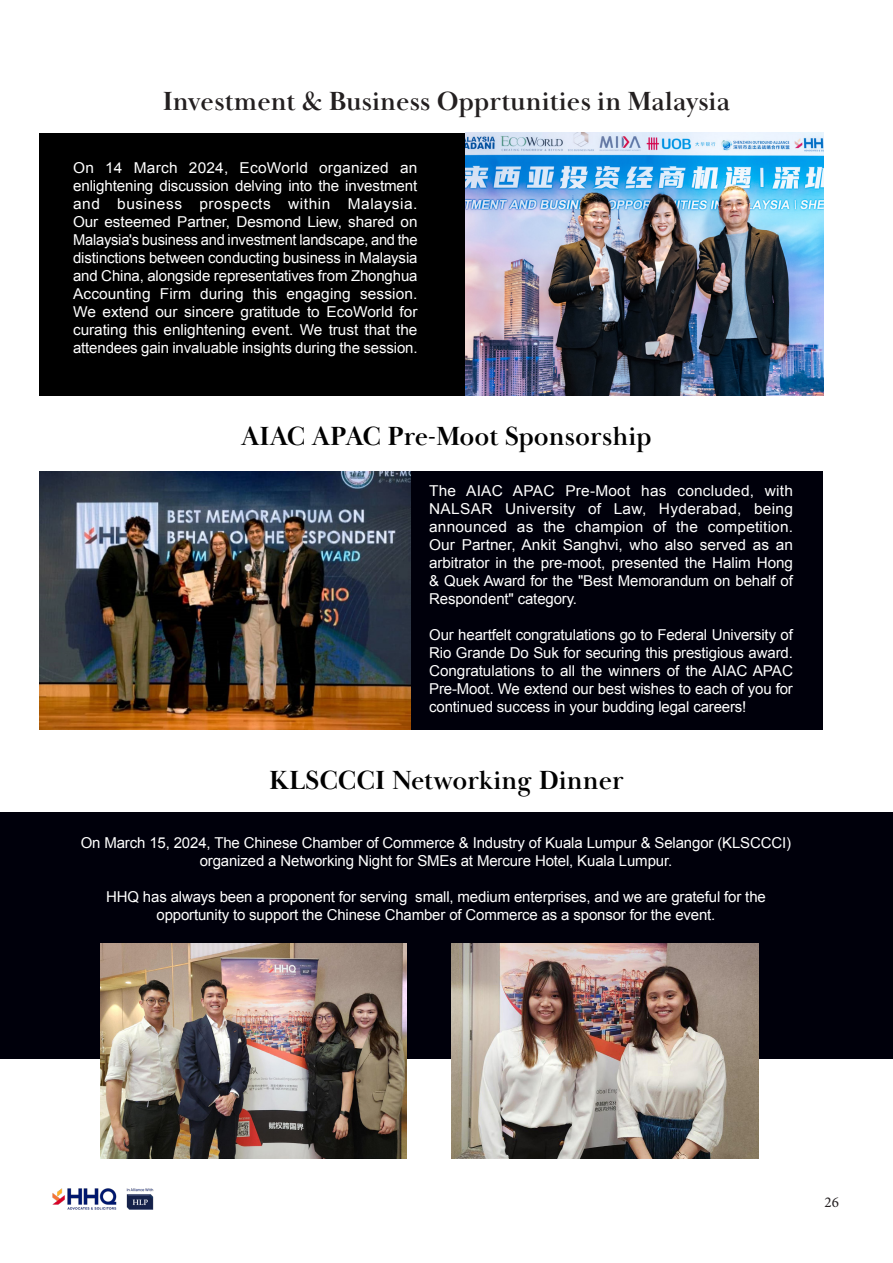
<style>
.page{position:relative;width:893px;height:1263px;background:#fff}
.page>*{position:absolute;margin:0;border:0;box-sizing:border-box;transform-origin:0 0}
.t1{font:700 27px "Baskerville Display PT";color:#000}
.t2{font:700 27px "Baskerville Display PT";color:#231f20}
.t3{font:15px/18px "Arial";letter-spacing:-.01em;color:#fff;text-align:justify}
.t4{font:15px "Minion Pro";color:#231f20}
</style>
<div class="page">
<img style="left:52px;top:1188px;width:102px;height:22px">
<div style="left:39px;top:133px;width:426px;height:262px;background:#000"></div>
<div style="left:410px;top:471px;width:413px;height:259px;background:#00000b"></div>
<img style="left:465px;top:133px;width:358px;height:262px">
<img style="left:39px;top:471px;width:371px;height:259px">
<div style="left:0;top:812px;width:893px;height:246px;background:#00000b"></div>
<img style="left:100px;top:943px;width:306px;height:215px">
<img style="left:452px;top:943px;width:306px;height:215px">
<p class="t2" style="left:163px;top:85px;width:569px">Investment &amp; Business Opprtunities in Malaysia</p>
<p class="t3" style="left:73px;top:158px;width:346px">On 14 March 2024, EcoWorld organized an enlightening discussion delving into the investment and business prospects within Malaysia.<br>Our esteemed Partner, Desmond Liew, shared on Malaysia's business and investment landscape, and the distinctions between conducting business in Malaysia and China, alongside representatives from Zhonghua Accounting Firm during this engaging session.<br>We extend our sincere gratitude to EcoWorld for curating this enlightening event. We trust that the attendees gain invaluable insights during the session.</p>
<p class="t1" style="left:241px;top:420px;width:412px">AIAC APAC Pre-Moot Sponsorship</p>
<p class="t3" style="left:429px;top:482px;width:365px">The AIAC APAC Pre-Moot has concluded, with NALSAR University of Law, Hyderabad, being announced as the champion of the competition.<br>Our Partner, Ankit Sanghvi, who also served as an arbitrator in the pre-moot, presented the Halim Hong &amp; Quek Award for the "Best Memorandum on behalf of Respondent" category.</p>
<p class="t3" style="left:429px;top:626px;width:365px">Our heartfelt congratulations go to Federal University of Rio Grande Do Suk for securing this prestigious award.<br>Congratulations to all the winners of the AIAC APAC Pre-Moot. We extend our best wishes to each of you for continued success in your budding legal careers!</p>
<p class="t1" style="left:269px;top:764px;width:356px">KLSCCCI Networking Dinner</p>
<p class="t3" style="left:81px;top:834px;width:712px;text-align:center">On March 15, 2024, The Chinese Chamber of Commerce &amp; Industry of Kuala Lumpur &amp; Selangor (KLSCCCI) organized a Networking Night for SMEs at Mercure Hotel, Kuala Lumpur.</p>
<p class="t3" style="left:106px;top:888px;width:661px;text-align:center">HHQ has always been a proponent for serving small, medium enterprises, and we are grateful for the opportunity to support the Chinese Chamber of Commerce as a sponsor for the event.</p>
<p class="t4" style="left:825px;top:1192px;width:16px">26</p>
</div>
